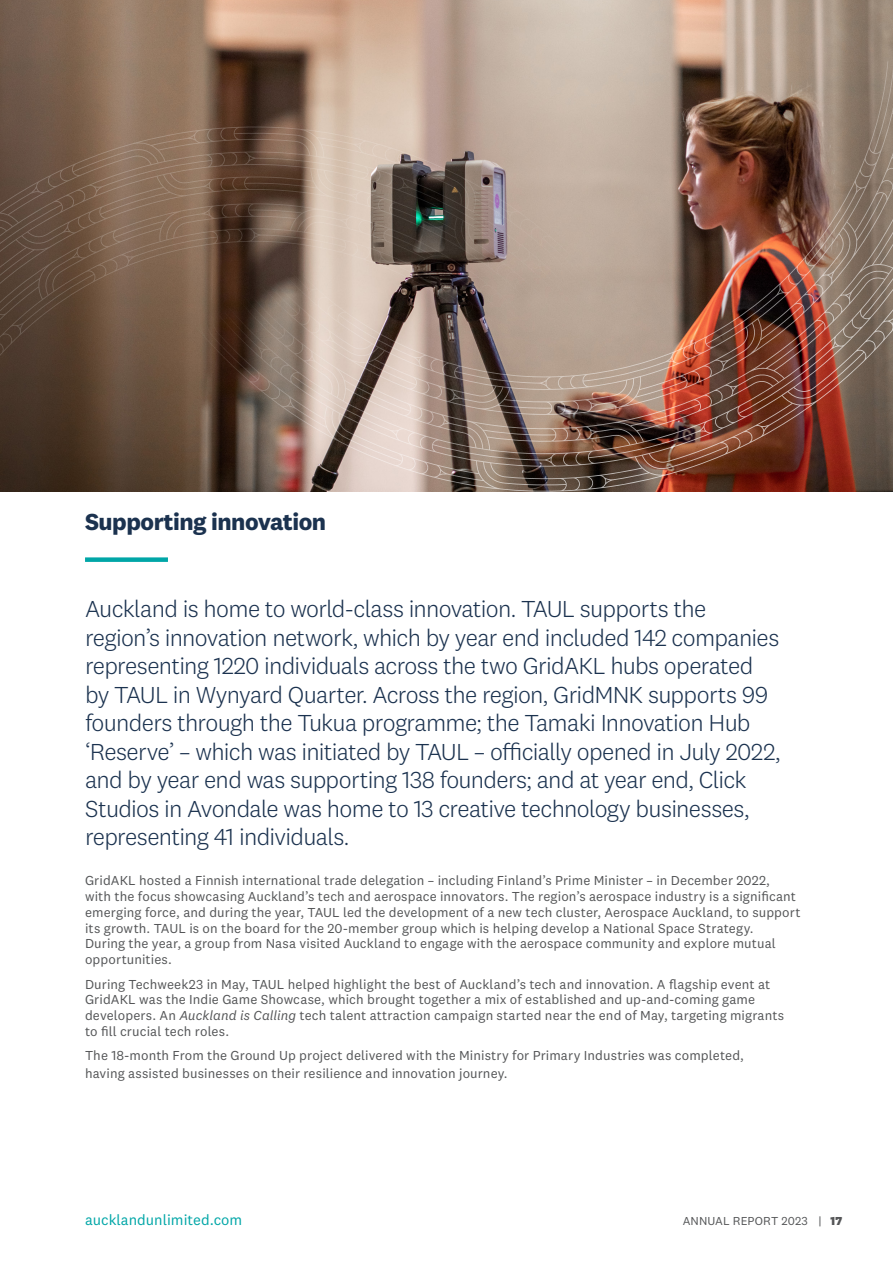
<style>
.page{position:relative;width:893px;height:1263px;background:#fff}
.page>*{position:absolute;margin:0;border:0;box-sizing:border-box;transform-origin:0 0}
.Body_copy{font:300 24px/28.5px "National 2";letter-spacing:-.03em;color:#1b324f}
.Subhead{font:700 24px "National 2";letter-spacing:-.02em;color:#1b324f}
.t1{font:15px "National 2";color:#00a6a7}
.Body_copy-2{font:13.5px/15.8px "National 2";letter-spacing:.01em;color:#545557}
.t2{font:12px "National 2";letter-spacing:.005em;color:#545557}
.s1{font-style:italic}
.s2{font-weight:800}
</style>
<div class="page">
<div style="left:85px;top:557px;width:83px;height:5px;background:#00a6a7"></div>
<img style="left:1px;top:0;width:892px;height:127px">
<svg style="left:0;top:127px;width:90px;height:365px;background:#564132"></svg>
<img style="left:90px;top:61px;width:803px;height:431px">
<p class="Subhead" style="left:85px;top:507px;width:243px">Supporting innovation</p>
<p class="Body_copy" style="left:85px;top:595px;width:697px">Auckland is home to world-class innovation. TAUL supports the region’s innovation network, which by year end included 142 companies representing 1220 individuals across the two GridAKL hubs operated by TAUL in Wynyard Quarter. Across the region, GridMNK supports 99 founders through the Tukua programme; the Tamaki Innovation Hub ‘Reserve’ – which was initiated by TAUL – officially opened in July 2022, and by year end was supporting 138 founders; and at year end, Click Studios in Avondale was home to 13 creative technology businesses, representing 41 individuals.</p>
<p class="Body_copy-2" style="left:85px;top:873px;width:717px">GridAKL hosted a Finnish international trade delegation – including Finland’s Prime Minister – in December 2022,<br>with the focus showcasing Auckland’s tech and aerospace innovators. The region’s aerospace industry is a significant emerging force, and during the year, TAUL led the development of a new tech cluster, Aerospace Auckland, to support its growth. TAUL is on the board for the 20-member group which is helping develop a National Space Strategy.<br>During the year, a group from Nasa visited Auckland to engage with the aerospace community and explore mutual opportunities.</p>
<p class="Body_copy-2" style="left:85px;top:976px;width:701px">During Techweek23 in May, TAUL helped highlight the best of Auckland’s tech and innovation. A flagship event at GridAKL was the Indie Game Showcase, which brought together a mix of established and up-and-coming game developers. An <span class="s1">Auckland is Calling</span> tech talent attraction campaign started near the end of May, targeting migrants to fill crucial tech roles.</p>
<p class="Body_copy-2" style="left:85px;top:1046px;width:660px;line-height:18px">The 18-month From the Ground Up project delivered with the Ministry for Primary Industries was completed, having assisted businesses on their resilience and innovation journey.</p>
<p class="t1" style="left:85px;top:1211px;width:159px">aucklandunlimited.com</p>
<p class="t2" style="left:683px;top:1214px;width:161px">ANNUAL REPORT 2023 | <span class="s2">17</span></p>
</div>
